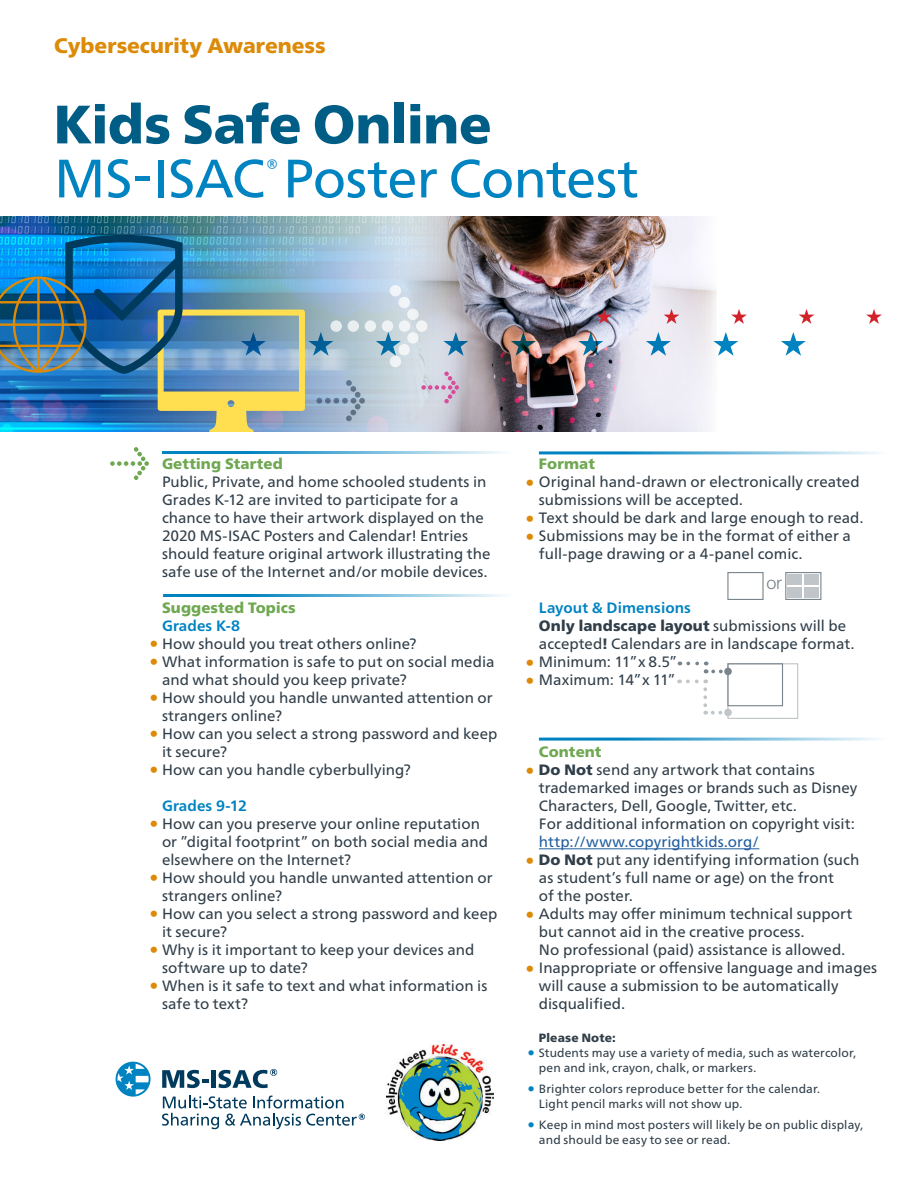
<style>
.page{position:relative;width:918px;height:1188px;background:#fff}
.page>*{position:absolute;margin:0;border:0;box-sizing:border-box;transform-origin:0 0}
.t1{font:54px "Frutiger Neue LTW1 G";letter-spacing:-.015em;color:#0083c1}
.t2{font:900 54px "Frutiger Neue LTW1 G";letter-spacing:-.005em;color:#005e86}
.t3{font:900 21px "Frutiger Neue LTW1 G";color:#dc8a07}
.t4{font:900 18px "Frutiger Neue LTW1 G";color:#dc8a07}
.t5{font:300 18px "Frutiger Neue LTW1 G";color:#79858d}
.t6{font:15px/18px "Frutiger Neue LTW1 G";letter-spacing:.005em;color:#303e49}
.t7{font:900 15px "Frutiger Neue LTW1 G";letter-spacing:.01em;color:#6fa851}
.t8{font:700 15px "Frutiger Neue LTW1 G";letter-spacing:.005em;color:#0083c1}
.t9{font:900 15px "Frutiger Neue LTW1 G";color:#0083c1}
.t10{font:12px "Frutiger Neue LTW1 G";letter-spacing:.01em;color:#303e49}
.t11{font:900 12px "Frutiger Neue LTW1 G";letter-spacing:.015em;color:#303e49}
.s1{font-weight:900}
.s2{color:#215e9e}
</style>
<div class="page">
<img style="left:0;top:216px;width:393px;height:20px">
<img style="left:393px;top:216px;width:324px;height:216px">
<hr style="left:539px;top:848px;width:220px;height:1px;background:#215e9e">
<svg style="left:116px;top:1062px;width:35px;height:35px"></svg>
<svg style="left:162px;top:1070px;width:47px;height:18px"></svg>
<div style="left:211px;top:1070px;width:5px;height:18px;background:#003a5d"></div>
<svg style="left:219px;top:1069px;width:58px;height:19px"></svg>
<svg style="left:162px;top:1096px;width:203px;height:33px"></svg>
<img style="left:387px;top:1044px;width:106px;height:97px">
<svg style="left:110px;top:447px;width:39px;height:33px"></svg>
<svg style="left:511px;top:332px;width:25px;height:24px"></svg>
<svg style="left:578px;top:332px;width:25px;height:24px"></svg>
<svg style="left:646px;top:332px;width:25px;height:24px"></svg>
<svg style="left:713px;top:332px;width:25px;height:24px"></svg>
<svg style="left:781px;top:332px;width:25px;height:24px"></svg>
<img style="left:0;top:236px;width:468px;height:196px">
<svg style="left:596px;top:309px;width:16px;height:15px"></svg>
<svg style="left:664px;top:309px;width:15px;height:15px"></svg>
<svg style="left:731px;top:309px;width:16px;height:15px"></svg>
<svg style="left:799px;top:309px;width:15px;height:15px"></svg>
<svg style="left:866px;top:309px;width:16px;height:15px"></svg>
<hr style="left:162px;top:451px;width:349px;height:3px;background:#0083c1">
<hr style="left:163px;top:594px;width:349px;height:3px;background:#0083c1">
<hr style="left:539px;top:451px;width:349px;height:3px;background:#0083c1">
<div style="left:727px;top:663px;width:71px;height:56px;border:1px solid #bfc5c8"></div>
<div style="left:727px;top:663px;width:56px;height:43px;border:1px solid #79858d"></div>
<div style="left:724px;top:668px;width:8px;height:7px;background:#79858d;border-radius:50%"></div>
<svg style="left:688px;top:680px;width:18px;height:3px"></svg>
<svg style="left:703px;top:689px;width:4px;height:26px"></svg>
<svg style="left:713px;top:711px;width:12px;height:4px"></svg>
<div style="left:724px;top:709px;width:8px;height:7px;background:#bfc5c8;border-radius:50%"></div>
<hr style="left:539px;top:738px;width:349px;height:3px;background:#0083c1">
<div style="left:727px;top:572px;width:37px;height:28px;border:1px solid #79858d"></div>
<div style="left:785px;top:572px;width:36px;height:28px;border:1px solid #79858d"></div>
<div style="left:788px;top:575px;width:14px;height:10px;background:#bfc5c8"></div>
<div style="left:805px;top:575px;width:14px;height:10px;background:#bfc5c8"></div>
<div style="left:788px;top:587px;width:14px;height:10px;background:#bfc5c8"></div>
<div style="left:805px;top:587px;width:14px;height:10px;background:#bfc5c8"></div>
<svg style="left:688px;top:662px;width:41px;height:11px"></svg>
<p class="t3" style="left:54px;top:33px;width:273px">Cybersecurity Awareness</p>
<p class="t2" style="left:54px;top:92px;width:439px">Kids Safe Online</p>
<p class="t1" style="left:54px;top:147px;width:586px">MS-ISAC<sup>®</sup> Poster Contest</p>
<p class="t7" style="left:162px;top:455px;width:122px">Getting Started</p>
<p class="t6" style="left:162px;top:473px;width:326px">Public, Private, and home schooled students in<br>Grades K-12 are invited to participate for a</p>
<p class="t6" style="left:162px;top:509px;width:330px">chance to have their artwork displayed on the 2020 MS-ISAC Posters and Calendar! Entries should feature original artwork illustrating the safe use of the Internet and/or mobile devices.</p>
<p class="t7" style="left:162px;top:599px;width:135px">Suggested Topics</p>
<p class="t8" style="left:162px;top:617px;width:80px">Grades K-8</p>
<p class="t6" style="left:162px;top:635px;width:256px">How should you treat others online?</p>
<p class="t6" style="left:162px;top:653px;width:334px">What information is safe to put on social media and what should you keep private?</p>
<p class="t6" style="left:162px;top:689px;width:332px">How should you handle unwanted attention or strangers online?</p>
<p class="t6" style="left:162px;top:725px;width:337px">How can you select a strong password and keep it secure?</p>
<p class="t6" style="left:162px;top:761px;width:250px">How can you handle cyberbullying?</p>
<p class="t8" style="left:162px;top:797px;width:86px">Grades 9-12</p>
<p class="t6" style="left:162px;top:815px;width:328px">How can you preserve your online reputation or ”digital footprint” on both social media and elsewhere on the Internet?</p>
<p class="t6" style="left:162px;top:869px;width:332px">How should you handle unwanted attention or strangers online?</p>
<p class="t6" style="left:162px;top:905px;width:337px">How can you select a strong password and keep it secure?</p>
<p class="t6" style="left:162px;top:941px;width:314px">Why is it important to keep your devices and software up to date?</p>
<p class="t6" style="left:162px;top:977px;width:327px">When is it safe to text and what information is safe to text?</p>
<p class="t4" style="left:150px;top:633px;width:10px">•</p>
<p class="t4" style="left:150px;top:651px;width:10px">•</p>
<p class="t4" style="left:150px;top:687px;width:10px">•</p>
<p class="t4" style="left:150px;top:723px;width:10px">•</p>
<p class="t4" style="left:150px;top:759px;width:10px">•</p>
<p class="t4" style="left:150px;top:813px;width:10px">•</p>
<p class="t4" style="left:150px;top:867px;width:10px">•</p>
<p class="t4" style="left:150px;top:903px;width:10px">•</p>
<p class="t4" style="left:150px;top:939px;width:10px">•</p>
<p class="t4" style="left:150px;top:975px;width:10px">•</p>
<p class="t7" style="left:539px;top:455px;width:58px">Format</p>
<p class="t6" style="left:539px;top:473px;width:322px">Original hand-drawn or electronically created submissions will be accepted.</p>
<p class="t6" style="left:539px;top:509px;width:326px">Text should be dark and large enough to read.</p>
<p class="t6" style="left:539px;top:527px;width:313px">Submissions may be in the format of either a</p>
<p class="t6" style="left:539px;top:545px;width:265px">full-page drawing or a 4-panel comic.</p>
<p class="t8" style="left:539px;top:599px;width:154px">Layout &amp; Dimensions</p>
<p class="t6" style="left:539px;top:617px;width:317px"><span class="s1">Only landscape layout</span> submissions will be accepted<span class="s1">!</span> Calendars are in landscape format.</p>
<p class="t6" style="left:539px;top:653px;width:139px">Minimum: 11”x 8.5”</p>
<p class="t6" style="left:539px;top:671px;width:138px">Maximum: 14”x 11”</p>
<p class="t4" style="left:526px;top:472px;width:10px">•</p>
<p class="t4" style="left:526px;top:508px;width:10px">•</p>
<p class="t4" style="left:526px;top:526px;width:10px">•</p>
<p class="t5" style="left:766px;top:572px;width:18px">or</p>
<p class="t4" style="left:526px;top:652px;width:10px">•</p>
<p class="t4" style="left:526px;top:670px;width:10px">•</p>
<p class="t7" style="left:539px;top:743px;width:64px">Content</p>
<p class="t6" style="left:539px;top:761px;width:320px"><span class="s1">Do Not</span> send any artwork that contains trademarked images or brands such as Disney<br>Characters, Dell, Google, Twitter, etc.</p>
<p class="t6" style="left:539px;top:815px;width:318px">For additional information on copyright visit: <span class="s2">http://www.copyrightkids.org/</span></p>
<p class="t6" style="left:539px;top:851px;width:322px"><span class="s1">Do Not</span> put any identifying information (such</p>
<p class="t6" style="left:539px;top:869px;width:296px">as student’s full name or age) on the front</p>
<p class="t6" style="left:539px;top:887px;width:95px">of the poster.</p>
<p class="t6" style="left:539px;top:905px;width:315px">Adults may offer minimum technical support</p>
<p class="t6" style="left:539px;top:923px;width:267px">but cannot aid in the creative process.</p>
<p class="t6" style="left:539px;top:941px;width:308px">No professional (paid) assistance is allowed.</p>
<p class="t6" style="left:539px;top:959px;width:340px">Inappropriate or offensive language and images will cause a submission to be automatically disqualified.</p>
<p class="t11" style="left:539px;top:1031px;width:78px">Please Note:</p>
<p class="t10" style="left:539px;top:1046px;width:319px">Students may use a variety of media, such as watercolor,</p>
<p class="t10" style="left:539px;top:1061px;width:219px">pen and ink, crayon, chalk, or markers.</p>
<p class="t10" style="left:539px;top:1082px;width:283px">Brighter colors reproduce better for the calendar.</p>
<p class="t10" style="left:539px;top:1097px;width:205px">Light pencil marks will not show up.</p>
<p class="t10" style="left:539px;top:1118px;width:326px">Keep in mind most posters will likely be on public display,</p>
<p class="t10" style="left:539px;top:1133px;width:193px">and should be easy to see or read.</p>
<p class="t4" style="left:526px;top:760px;width:10px">•</p>
<p class="t4" style="left:526px;top:850px;width:10px">•</p>
<p class="t4" style="left:526px;top:904px;width:10px">•</p>
<p class="t4" style="left:526px;top:958px;width:10px">•</p>
<p class="t9" style="left:528px;top:1044px;width:9px">•</p>
<p class="t9" style="left:528px;top:1080px;width:9px">•</p>
<p class="t9" style="left:528px;top:1116px;width:9px">•</p>
</div>
